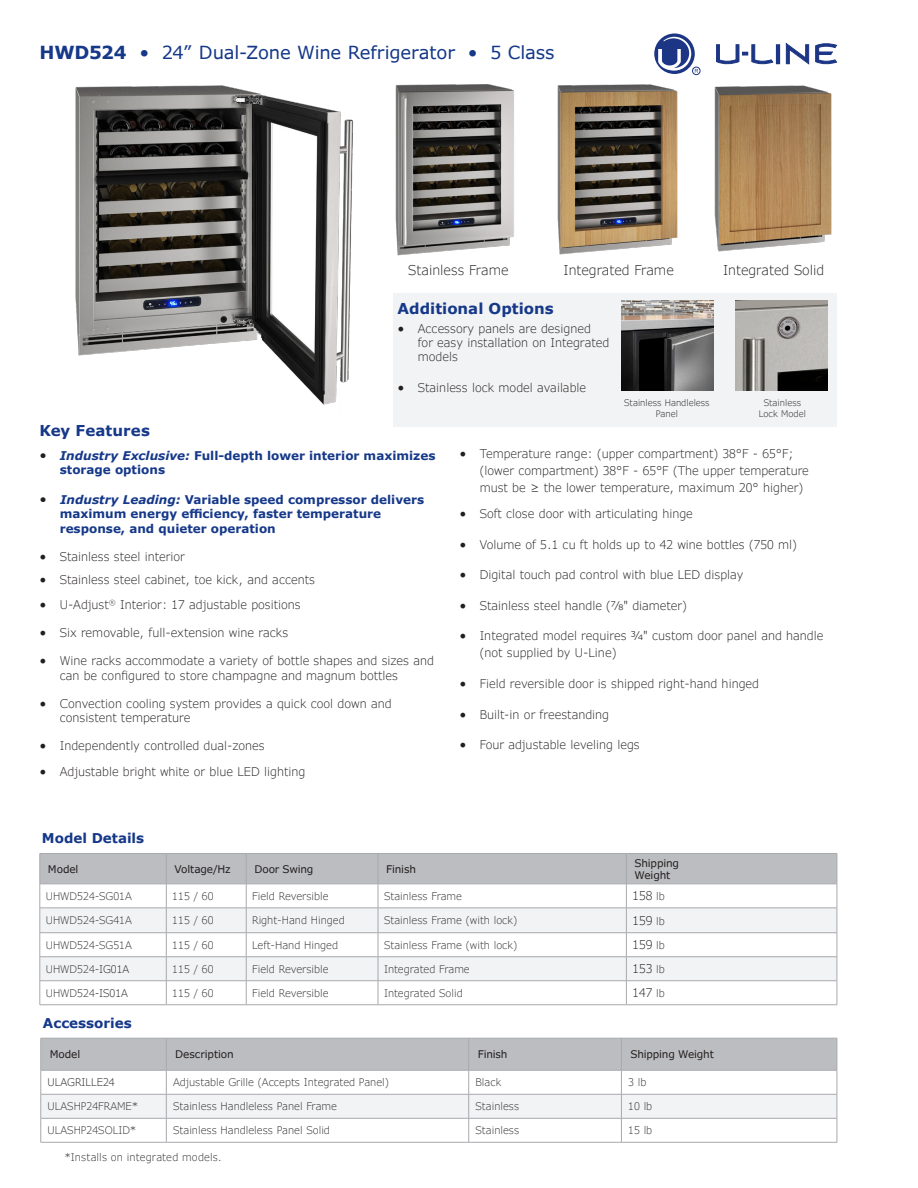
<style>
.page{position:relative;width:918px;height:1188px;background:#fff}
.page>*{position:absolute;margin:0;border:0;box-sizing:border-box;transform-origin:0 0}
.t1{font:18px "Verdana Pro";letter-spacing:-.01em;color:#153889}
.t2{font:700 15px "Verdana";color:#153889}
.t3{font:700 15px "Verdana Pro";letter-spacing:.005em;color:#153889}
.t4{font:300 13.5px "Verdana Pro";color:#231f20}
.t5{font:700 13.5px "Verdana";color:#153889}
.t6{font:300 12px/14.4px "Verdana Pro";color:#231f20}
.t7{font:700 12px/14.4px "Verdana Pro";color:#153889}
.t8{font:300 10.5px "Verdana Pro";color:#312f30}
.t9{font:10.5px "Verdana Pro";letter-spacing:-.015em;color:#231f20}
.t10{font:300 10.5px "Verdana Pro";color:#231f20}
.t11{font:300 9px "Verdana Pro";color:#231f20}
.s1{font-weight:700}
.s2{font-family:"Minion Pro";font-weight:400;font-size:18px}
.s3{font-weight:400;font-size:13.5px;color:#231f20}
.s4{font-style:italic}
.s5{font-size:10.5px;color:#312f30}
.s6{color:#231f20}
</style>
<div class="page">
<div style="left:776px;top:45px;width:4px;height:19px;border:1px solid #1c3685"></div>
<svg style="left:786px;top:43px;width:23px;height:21px"></svg>
<svg style="left:816px;top:43px;width:21px;height:21px"></svg>
<svg style="left:716px;top:45px;width:57px;height:20px"></svg>
<svg style="left:654px;top:33px;width:44px;height:40px"></svg>
<div style="left:692px;top:67px;width:8px;height:8px;border:1px solid #1c3685;border-radius:50%"></div>
<svg style="left:41px;top:1038px;width:797px;height:104px"></svg>
<hr style="left:41px;top:1142px;width:125px;height:1px;background:#a8a9ad">
<hr style="left:469px;top:1142px;width:152px;height:1px;background:#a8a9ad">
<hr style="left:621px;top:1142px;width:216px;height:1px;background:#a8a9ad">
<hr style="left:166px;top:1142px;width:303px;height:1px;background:#a8a9ad">
<hr style="left:40px;top:853px;width:126px;height:1px;background:#a8a9ad">
<hr style="left:166px;top:853px;width:80px;height:1px;background:#a8a9ad">
<hr style="left:246px;top:853px;width:132px;height:1px;background:#a8a9ad">
<hr style="left:378px;top:853px;width:248px;height:1px;background:#a8a9ad">
<hr style="left:626px;top:853px;width:211px;height:1px;background:#a8a9ad">
<svg style="left:40px;top:854px;width:798px;height:151px"></svg>
<hr style="left:40px;top:1004px;width:127px;height:1px;background:#a8a9ad">
<hr style="left:378px;top:1004px;width:248px;height:1px;background:#a8a9ad">
<hr style="left:626px;top:1004px;width:211px;height:1px;background:#a8a9ad">
<div style="left:393px;top:293px;width:443px;height:134px;background:#f2f3f4"></div>
<img style="left:621px;top:301px;width:93px;height:89px">
<img style="left:75px;top:85px;width:279px;height:320px">
<img style="left:395px;top:84px;width:119px;height:172px">
<img style="left:557px;top:71px;width:140px;height:184px">
<img style="left:714px;top:85px;width:118px;height:167px">
<img style="left:735px;top:301px;width:93px;height:89px">
<p class="t1" style="left:40px;top:41px;width:517px"><span class="s1">HWD524</span> • 24” Dual-Zone Wine Refrigerator • 5 Class</p>
<p class="t4" style="left:408px;top:261px;width:102px">Stainless Frame</p>
<p class="t4" style="left:564px;top:261px;width:112px">Integrated Frame</p>
<p class="t4" style="left:723px;top:261px;width:103px">Integrated Solid</p>
<p class="t2" style="left:398px;top:299px;width:158px">Additional Options</p>
<p class="t3" style="left:40px;top:421px;width:112px">Key Features</p>
<p class="t6" style="left:418px;top:321px;width:193px;text-indent:-20px"><span class="s2">•</span> Accessory panels are designed<br>for easy installation on Integrated models</p>
<p class="t6" style="left:398px;top:380px;width:190px"><span class="s2">•</span> Stainless lock model available</p>
<p class="t11" style="left:624px;top:397px;width:87px">Stainless Handleless</p>
<p class="t11" style="left:656px;top:408px;width:24px">Panel</p>
<p class="t11" style="left:764px;top:397px;width:39px">Stainless</p>
<p class="t11" style="left:759px;top:408px;width:49px">Lock Model</p>
<p class="t7" style="left:60px;top:448px;width:377px;text-indent:-20px"><span class="s3">•</span> <span class="s4">Industry Exclusive:</span> Full-depth lower interior maximizes storage options</p>
<p class="t7" style="left:60px;top:492px;width:366px;text-indent:-20px"><span class="s3">•</span> <span class="s4">Industry Leading:</span> Variable speed compressor delivers maximum energy efficiency, faster temperature response, and quieter operation</p>
<p class="t6" style="left:40px;top:549px;width:147px"><span class="s2">•</span> Stainless steel interior</p>
<p class="t6" style="left:40px;top:573px;width:277px"><span class="s2">•</span> Stainless steel cabinet, toe kick, and accents</p>
<p class="t6" style="left:40px;top:598px;width:263px"><span class="s2">•</span> U-Adjust<sup>®</sup> Interior: 17 adjustable positions</p>
<p class="t6" style="left:40px;top:626px;width:250px"><span class="s2">•</span> Six removable, full-extension wine racks</p>
<p class="t6" style="left:60px;top:654px;width:376px;text-indent:-20px"><span class="s2">•</span> Wine racks accommodate a variety of bottle shapes and sizes and can be configured to store champagne and magnum bottles</p>
<p class="t6" style="left:60px;top:696px;width:333px;text-indent:-20px"><span class="s2">•</span> Convection cooling system provides a quick cool down and consistent temperature</p>
<p class="t6" style="left:40px;top:738px;width:227px"><span class="s2">•</span> Independently controlled dual-zones</p>
<p class="t6" style="left:40px;top:764px;width:267px"><span class="s2">•</span> Adjustable bright white or blue LED lighting</p>
<p class="t6" style="left:480px;top:446px;width:331px;line-height:16.8px;text-indent:-20px"><span class="s2">•</span> Temperature range: (upper compartment) 38°F - 65°F; (lower compartment) 38°F - 65°F (The upper temperature must be ≥ the lower temperature, maximum 20° higher)</p>
<p class="t6" style="left:459px;top:506px;width:235px"><span class="s2">•</span> Soft close door with articulating hinge</p>
<p class="t6" style="left:459px;top:537px;width:339px"><span class="s2">•</span> Volume of 5.1 cu ft holds up to 42 wine bottles (750 ml)</p>
<p class="t6" style="left:459px;top:568px;width:286px"><span class="s2">•</span> Digital touch pad control with blue LED display</p>
<p class="t6" style="left:459px;top:598px;width:229px"><span class="s2">•</span> Stainless steel handle (7/8" diameter)</p>
<p class="t6" style="left:480px;top:628px;width:345px;line-height:16.8px;text-indent:-20px"><span class="s2">•</span> Integrated model requires 3/4" custom door panel and handle (not supplied by U-Line)</p>
<p class="t6" style="left:459px;top:677px;width:301px"><span class="s2">•</span> Field reversible door is shipped right-hand hinged</p>
<p class="t6" style="left:459px;top:707px;width:151px"><span class="s2">•</span> Built-in or freestanding</p>
<p class="t6" style="left:459px;top:738px;width:182px"><span class="s2">•</span> Four adjustable leveling legs</p>
<p class="t5" style="left:42px;top:829px;width:104px">Model Details</p>
<p class="t9" style="left:48px;top:862px;width:32px">Model</p>
<p class="t9" style="left:174px;top:862px;width:58px">Voltage/Hz</p>
<p class="t9" style="left:254px;top:862px;width:61px">Door Swing</p>
<p class="t9" style="left:386px;top:862px;width:31px">Finish</p>
<p class="t9" style="left:635px;top:856px;width:46px">Shipping</p>
<p class="t9" style="left:635px;top:868px;width:37px">Weight</p>
<p class="t8" style="left:46px;top:889px;width:88px">UHWD524-SG01A</p>
<p class="t8" style="left:172px;top:889px;width:43px">115 / 60</p>
<p class="t8" style="left:252px;top:889px;width:78px">Field Reversible</p>
<p class="t8" style="left:384px;top:889px;width:80px">Stainless Frame</p>
<p class="t6" style="left:632px;top:889px;width:34px">158 <span class="s5">lb</span></p>
<p class="t8" style="left:46px;top:914px;width:88px">UHWD524-SG41A</p>
<p class="t8" style="left:172px;top:914px;width:43px">115 / 60</p>
<p class="t8" style="left:252px;top:914px;width:94px">Right-Hand Hinged</p>
<p class="t8" style="left:384px;top:914px;width:135px">Stainless Frame (with lock)</p>
<p class="t6" style="left:632px;top:913px;width:34px">159 <span class="s5">lb</span></p>
<p class="t8" style="left:46px;top:938px;width:88px">UHWD524-SG51A</p>
<p class="t8" style="left:172px;top:938px;width:43px">115 / 60</p>
<p class="t8" style="left:252px;top:938px;width:87px">Left-Hand Hinged</p>
<p class="t8" style="left:384px;top:938px;width:135px">Stainless Frame (with lock)</p>
<p class="t6" style="left:632px;top:938px;width:34px">159 <span class="s5">lb</span></p>
<p class="t8" style="left:46px;top:962px;width:85px">UHWD524<span class="s6">-IG01A</span></p>
<p class="t8" style="left:172px;top:962px;width:43px">115 / 60</p>
<p class="t8" style="left:252px;top:962px;width:78px">Field Reversible</p>
<p class="t8" style="left:384px;top:962px;width:87px">Integrated Frame</p>
<p class="t6" style="left:632px;top:962px;width:34px">153 <span class="s5">lb</span></p>
<p class="t8" style="left:46px;top:986px;width:84px">UHWD524<span class="s6">-IS01A</span></p>
<p class="t8" style="left:172px;top:986px;width:43px">115 / 60</p>
<p class="t8" style="left:252px;top:986px;width:78px">Field Reversible</p>
<p class="t8" style="left:384px;top:986px;width:80px">Integrated Solid</p>
<p class="t6" style="left:632px;top:986px;width:34px">147 <span class="s5">lb</span></p>
<p class="t5" style="left:43px;top:1014px;width:90px">Accessories</p>
<p class="t9" style="left:50px;top:1048px;width:32px">Model</p>
<p class="t9" style="left:175px;top:1048px;width:60px">Description</p>
<p class="t9" style="left:478px;top:1048px;width:31px">Finish</p>
<p class="t9" style="left:630px;top:1048px;width:85px">Shipping Weight</p>
<p class="t10" style="left:48px;top:1076px;width:69px">ULAGRILLE24</p>
<p class="t8" style="left:173px;top:1076px;width:217px">Adjustable Grille (Accepts Integrated Panel)</p>
<p class="t8" style="left:476px;top:1076px;width:27px">Black</p>
<p class="t8" style="left:628px;top:1076px;width:20px">3 lb</p>
<p class="t8" style="left:48px;top:1100px;width:92px">ULASHP24FRAME*</p>
<p class="t8" style="left:173px;top:1100px;width:165px">Stainless Handleless Panel Frame</p>
<p class="t8" style="left:476px;top:1100px;width:45px">Stainless</p>
<p class="t8" style="left:628px;top:1100px;width:26px">10 lb</p>
<p class="t8" style="left:48px;top:1124px;width:90px">ULASHP24SOLID*</p>
<p class="t8" style="left:173px;top:1124px;width:158px">Stainless Handleless Panel Solid</p>
<p class="t8" style="left:476px;top:1124px;width:45px">Stainless</p>
<p class="t8" style="left:628px;top:1124px;width:26px">15 lb</p>
<p class="t8" style="left:65px;top:1151px;width:159px">*Installs on integrated models.</p>
</div>
